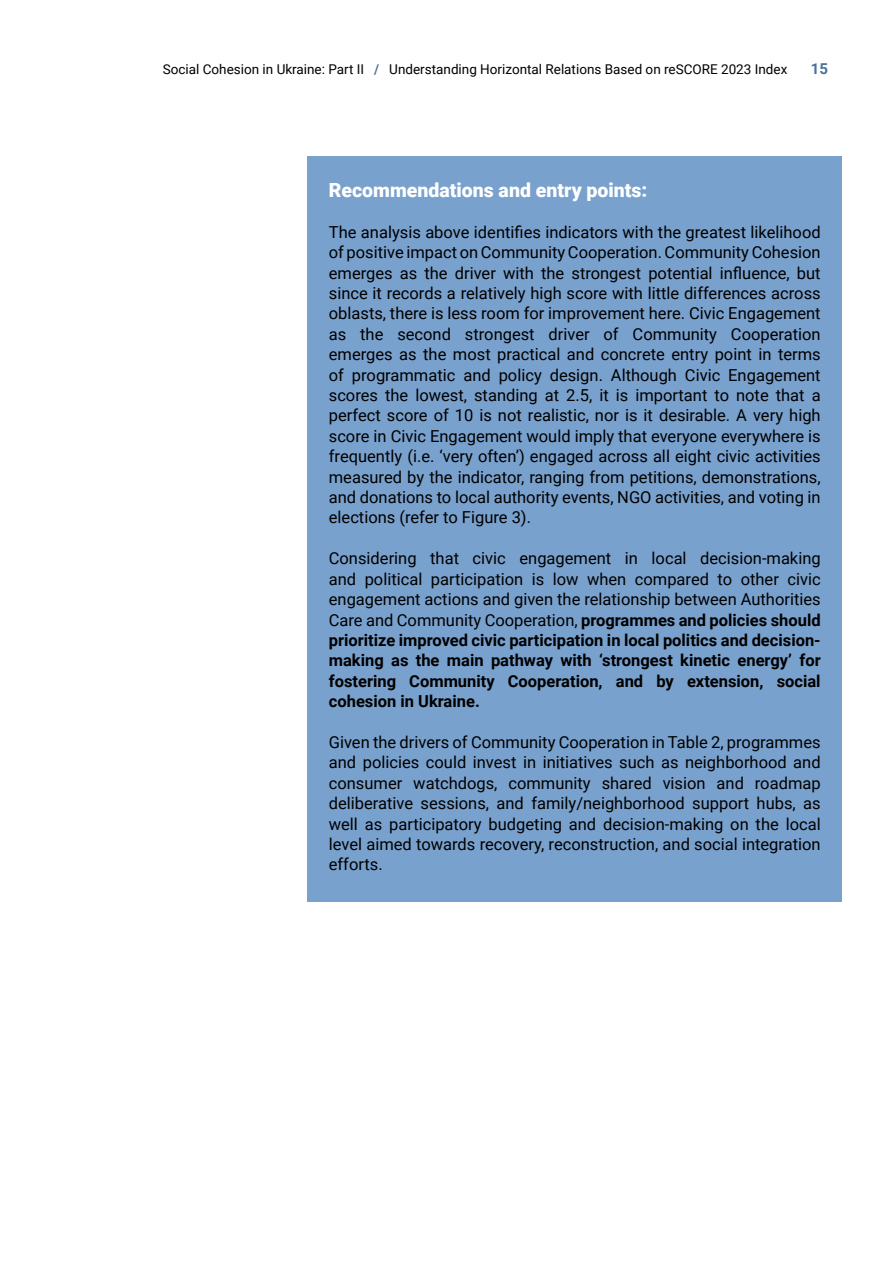
<style>
.page{position:relative;width:893px;height:1263px;background:#fff}
.page>*{position:absolute;margin:0;border:0;box-sizing:border-box;transform-origin:0 0}
.Загол_Recomend{font:900 19.5px "Roboto";color:#fff}
.основной{font:16.5px/20.4px "Roboto";color:#000;text-align:justify}
.основной-2{font:700 16.5px/20.4px "Roboto";color:#000;text-align:justify}
.t1{font:700 15px "Roboto";color:#49719e}
.t2{font:13.5px "Roboto";color:#000}
.s1{font-weight:700;color:#49719e}
.s2{font-weight:400}
</style>
<div class="page">
<div style="left:308px;top:156px;width:534px;height:745px;background:#79a1cd"></div>
<p class="t2" style="left:163px;top:60px;width:626px">Social Cohesion in Ukraine: Part II <span class="s1">/</span> Understanding Horizontal Relations Based on reSCORE 2023 Index</p>
<p class="t1" style="left:811px;top:59px;width:19px">15</p>
<p class="Загол_Recomend" style="left:329px;top:176px;width:320px">Recommendations and entry points:</p>
<p class="основной" style="left:329px;top:221px;width:493px">The analysis above identifies indicators with the greatest likelihood of positive impact on Community Cooperation. Community Cohesion emerges as the driver with the strongest potential influence, but since it records a relatively high score with little differences across oblasts, there is less room for improvement here. Civic Engagement as the second strongest driver of Community Cooperation emerges as the most practical and concrete entry point in terms of programmatic and policy design. Although Civic Engagement scores the lowest, standing at 2.5, it is important to note that a perfect score of 10 is not realistic, nor is it desirable. A very high score in Civic Engagement would imply that everyone everywhere is frequently (i.e. ‘very often’) engaged across all eight civic activities measured by the indicator, ranging from petitions, demonstrations, and donations to local authority events, NGO activities, and voting in elections (refer to Figure 3).</p>
<p class="основной-2" style="left:329px;top:548px;width:493px"><span class="s2">Considering that civic engagement in local decision-making and political participation is low when compared to other civic engagement actions and given the relationship between Authorities Care and Community Cooperation,</span> programmes and policies should prioritize improved civic participation in local politics and decision&shy;making as the main pathway with ‘strongest kinetic energy’ for fostering Community Cooperation, and by extension, social cohesion in Ukraine.</p>
<p class="основной" style="left:329px;top:731px;width:493px">Given the drivers of Community Cooperation in Table 2, programmes and policies could invest in initiatives such as neighborhood and consumer watchdogs, community shared vision and roadmap deliberative sessions, and family/neighborhood support hubs, as well as participatory budgeting and decision-making on the local level aimed towards recovery, reconstruction, and social integration efforts.</p>
</div>
